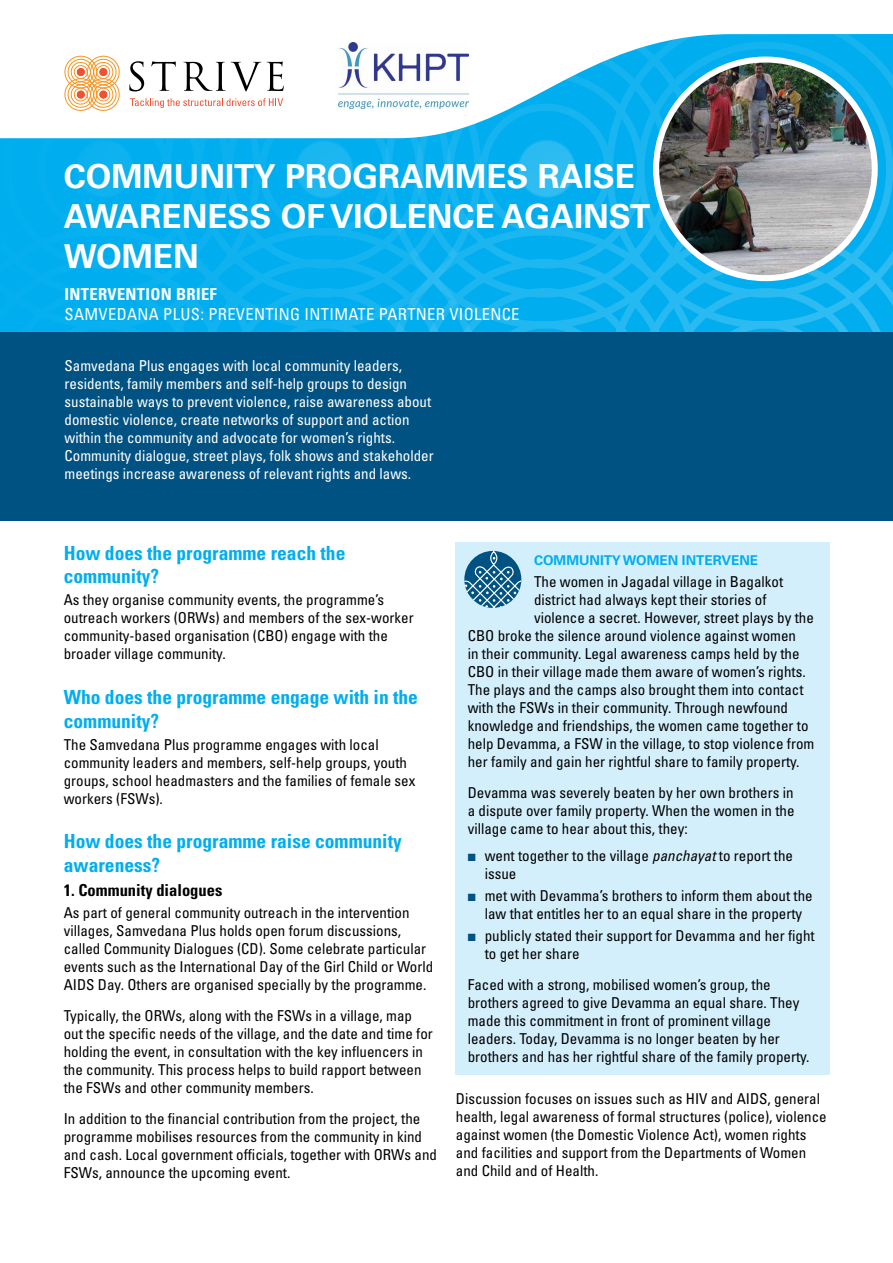
<style>
.page{position:relative;width:893px;height:1263px;background:#fff}
.page>*{position:absolute;margin:0;border:0;box-sizing:border-box;transform-origin:0 0}
.t1{font:700 33px/39.6px "Univers";color:#fff}
.t2{font:700 condensed 19.5px/23.4px "Univers";color:#00aeef}
.t3{font:condensed 16.5px "Univers";letter-spacing:.02em;color:#fff}
.t4{font:700 condensed 16.5px "Univers";color:#000}
.t5{font:700 condensed 16.5px "Univers";letter-spacing:.02em;color:#fff}
.t6{font:condensed 15px/18px "Univers";color:#000}
.t7{font:condensed 15px/18px "Univers";color:#fff}
.t8{font:700 13.5px "Univers";color:#00aeef}
.s1{color:#005282}
.s2{font-style:italic}
</style>
<div class="page">
<svg style="left:0;top:82px;width:164px;height:146px"></svg>
<svg style="left:164px;top:42px;width:221px;height:186px"></svg>
<div style="left:76px;top:140px;width:57px;height:57px;background:#0db2ef;border-radius:50%"></div>
<div style="left:75px;top:140px;width:59px;height:58px;border:2px solid #8ed8f8;border-radius:50%"></div>
<div style="left:296px;top:141px;width:57px;height:57px;background:#1cb6f0;border-radius:50%"></div>
<div style="left:295px;top:140px;width:58px;height:58px;border:2px solid #8ed8f8;border-radius:50%"></div>
<svg style="left:385px;top:60px;width:221px;height:168px"></svg>
<svg style="left:606px;top:34px;width:287px;height:194px;background:#1cb6f0"></svg>
<svg style="left:0;top:228px;width:893px;height:104px;background:#0bb1ef"></svg>
<div style="left:518px;top:140px;width:57px;height:57px;background:#2ebcf1;border-radius:50%"></div>
<div style="left:518px;top:140px;width:58px;height:58px;border:2px solid #8ed8f8;border-radius:50%"></div>
<div style="left:0;top:332px;width:893px;height:189px;background:#005282"></div>
<img style="left:656px;top:60px;width:219px;height:218px;border-radius:109px">
<div style="left:653px;top:57px;width:225px;height:224px;border:6px solid #fff;border-radius:50%"></div>
<svg style="left:129px;top:61px;width:15px;height:30px"></svg>
<svg style="left:151px;top:61px;width:25px;height:30px"></svg>
<svg style="left:183px;top:62px;width:78px;height:29px"></svg>
<svg style="left:267px;top:62px;width:17px;height:29px"></svg>
<svg style="left:130px;top:98px;width:153px;height:10px"></svg>
<svg style="left:63px;top:55px;width:58px;height:57px"></svg>
<div style="left:100px;top:68px;width:7px;height:8px;background:#f05133;border-radius:50%"></div>
<div style="left:100px;top:68px;width:7px;height:8px;border:1px solid #f05133;border-radius:50%"></div>
<img style="left:338px;top:43px;width:131px;height:65px">
<div style="left:455px;top:542px;width:374px;height:533px;background:#d4effc"></div>
<svg style="left:464px;top:551px;width:58px;height:57px"></svg>
<h1 class="t1" style="left:64px;top:157px;width:588px">COMMUNITY PROGRAMMES RAISE<br>AWARENESS OF VIOLENCE AGAINST<br>WOMEN</h1>
<p class="t5" style="left:65px;top:284px;width:154px">Intervention Brief</p>
<p class="t3" style="left:65px;top:303px;width:456px">Samvedana Plus: Preventi ng Inti mate Partner Violence</p>
<p class="t7" style="left:65px;top:356px;width:371px">Samvedana Plus engages with local community leaders, residents, family members and self-help groups to design sustainable ways to prevent violence, raise awareness about domestic violence, create networks of support and action within the community and advocate for women’s rights.<br>Community dialogue, street plays, folk shows and stakeholder meetings increase awareness of relevant rights and laws.</p>
<h2 class="t2" style="left:64px;top:541px;width:283px">How does the programme reach the community?</h2>
<p class="t6" style="left:64px;top:591px;width:351px">As they organise community events, the programme’s outreach workers (ORWs) and members of the sex-worker community-based organisation (CBO) engage with the broader village community.</p>
<h2 class="t2" style="left:64px;top:685px;width:356px">Who does the programme engage with in the community?</h2>
<p class="t6" style="left:64px;top:735px;width:353px">The Samvedana Plus programme engages with local community leaders and members, self-help groups, youth groups, school headmasters and the families of female sex workers (FSWs).</p>
<h2 class="t2" style="left:64px;top:830px;width:339px">How does the programme raise community awareness?</h2>
<p class="t4" style="left:64px;top:880px;width:160px">1. Community dialogues</p>
<p class="t6" style="left:64px;top:904px;width:371px">As part of general community outreach in the intervention villages, Samvedana Plus holds open forum discussions, called Community Dialogues (CD). Some celebrate particular events such as the International Day of the Girl Child or World AIDS Day. Others are organised specially by the programme.</p>
<p class="t6" style="left:64px;top:1006px;width:371px">Typically, the ORWs, along with the FSWs in a village, map out the specific needs of the village, and the date and time for holding the event, in consultation with the key influencers in the community. This process helps to build rapport between the FSWs and other community members.</p>
<p class="t6" style="left:64px;top:1109px;width:375px">In addition to the financial contribution from the project, the programme mobilises resources from the community in kind and cash. Local government officials, together with ORWs and FSWs, announce the upcoming event.</p>
<p class="t8" style="left:534px;top:552px;width:226px">COMMUNITY WOMEN INTERVENE</p>
<p class="t6" style="left:534px;top:573px;width:251px">The women in Jagadal village in Bagalkot</p>
<p class="t6" style="left:534px;top:591px;width:234px">district had always kept their stories of</p>
<p class="t6" style="left:534px;top:609px;width:281px">violence a secret. However, street plays by the</p>
<p class="t6" style="left:468px;top:627px;width:330px">CBO broke the silence around violence against women</p>
<p class="t6" style="left:468px;top:645px;width:333px">in their community. Legal awareness camps held by the</p>
<p class="t6" style="left:468px;top:663px;width:339px">CBO in their village made them aware of women’s rights.</p>
<p class="t6" style="left:468px;top:681px;width:337px">The plays and the camps also brought them into contact</p>
<p class="t6" style="left:468px;top:699px;width:322px">with the FSWs in their community. Through newfound</p>
<p class="t6" style="left:468px;top:717px;width:342px">knowledge and friendships, the women came together to</p>
<p class="t6" style="left:468px;top:735px;width:348px">help Devamma, a FSW in the village, to stop violence from</p>
<p class="t6" style="left:468px;top:753px;width:333px">her family and gain her rightful share to family property.</p>
<p class="t6" style="left:468px;top:783px;width:328px;text-align:justify">Devamma was severely beaten by her own brothers in a dispute over family property. When the women in the village came to hear about this, they:</p>
<p class="t6" style="left:485px;top:846px;width:310px;text-indent:-17px"><span class="s1">■</span> went together to the village <span class="s2">panchayat</span> to report the issue</p>
<p class="t6" style="left:468px;top:886px;width:346px;text-align:center"><span class="s1">■</span> met with Devamma’s brothers to inform them about the law that entitles her to an equal share in the property</p>
<p class="t6" style="left:485px;top:926px;width:331px;text-indent:-17px"><span class="s1">■</span> publicly stated their support for Devamma and her fight to get her share</p>
<p class="t6" style="left:468px;top:975px;width:343px">Faced with a strong, mobilised women’s group, the brothers agreed to give Devamma an equal share. They made this commitment in front of prominent village leaders. Today, Devamma is no longer beaten by her brothers and has her rightful share of the family property.</p>
<p class="t6" style="left:456px;top:1089px;width:372px">Discussion focuses on issues such as HIV and AIDS, general health, legal awareness of formal structures (police), violence against women (the Domestic Violence Act), women rights and facilities and support from the Departments of Women and Child and of Health.</p>
</div>
